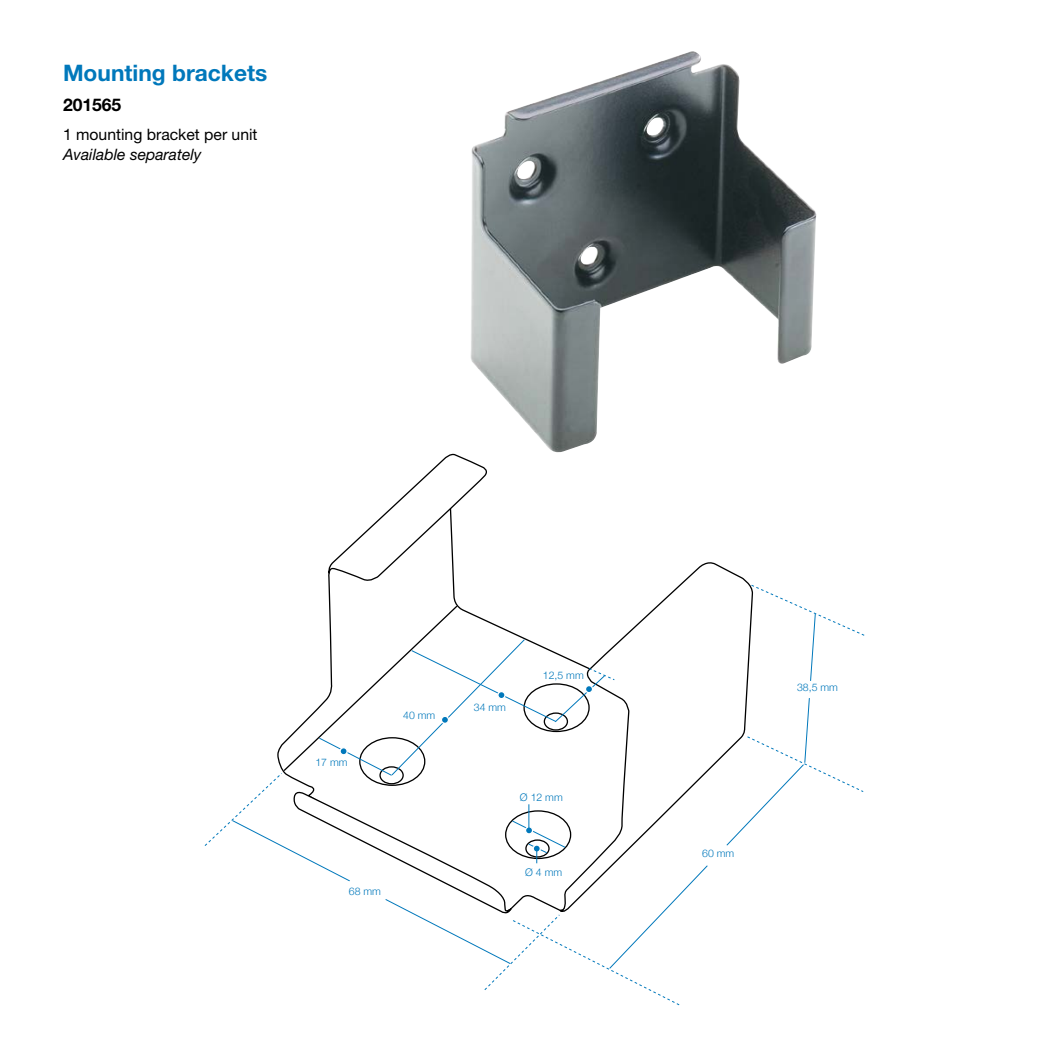
<style>
.page{position:relative;width:1050px;height:1050px;background:#fff}
.page>*{position:absolute;margin:0;border:0;box-sizing:border-box;transform-origin:0 0}
.t1{font:700 22.75px "Helvetica Neue LT";color:#0078bb}
.t2{font:700 17.5px "Helvetica Neue LT";color:#000}
.t3{font:15.75px "Helvetica Neue LT";color:#000}
.t4{font:italic 15.75px "Helvetica Neue LT";color:#000}
.t5{font:300 10.5px "Helvetica Neue";color:#0078bb}
</style>
<div class="page">
<img style="left:470px;top:51px;width:347px;height:402px">
<svg style="left:204px;top:453px;width:661px;height:553px"></svg>
<h1 class="t1" style="left:63px;top:59px;width:206px">Mounting brackets</h1>
<h2 class="t2" style="left:63px;top:93px;width:60px">201565</h2>
<h3 class="t3" style="left:63px;top:125px;width:196px">1 mounting bracket per unit</h3>
<h3 class="t4" style="left:63px;top:144px;width:140px">Available separately</h3>
<p class="t5" style="left:315px;top:754px;width:34px">17 mm</p>
<p class="t5" style="left:403px;top:706px;width:34px">40 mm</p>
<p class="t5" style="left:349px;top:882px;width:34px">68 mm</p>
<p class="t5" style="left:474px;top:698px;width:34px">34 mm</p>
<p class="t5" style="left:543px;top:667px;width:42px">12,5 mm</p>
<p class="t5" style="left:520px;top:789px;width:44px">Ø 12 mm</p>
<p class="t5" style="left:525px;top:863px;width:38px">Ø 4 mm</p>
<p class="t5" style="left:702px;top:844px;width:34px">60 mm</p>
<p class="t5" style="left:797px;top:679px;width:42px">38,5 mm</p>
</div>
